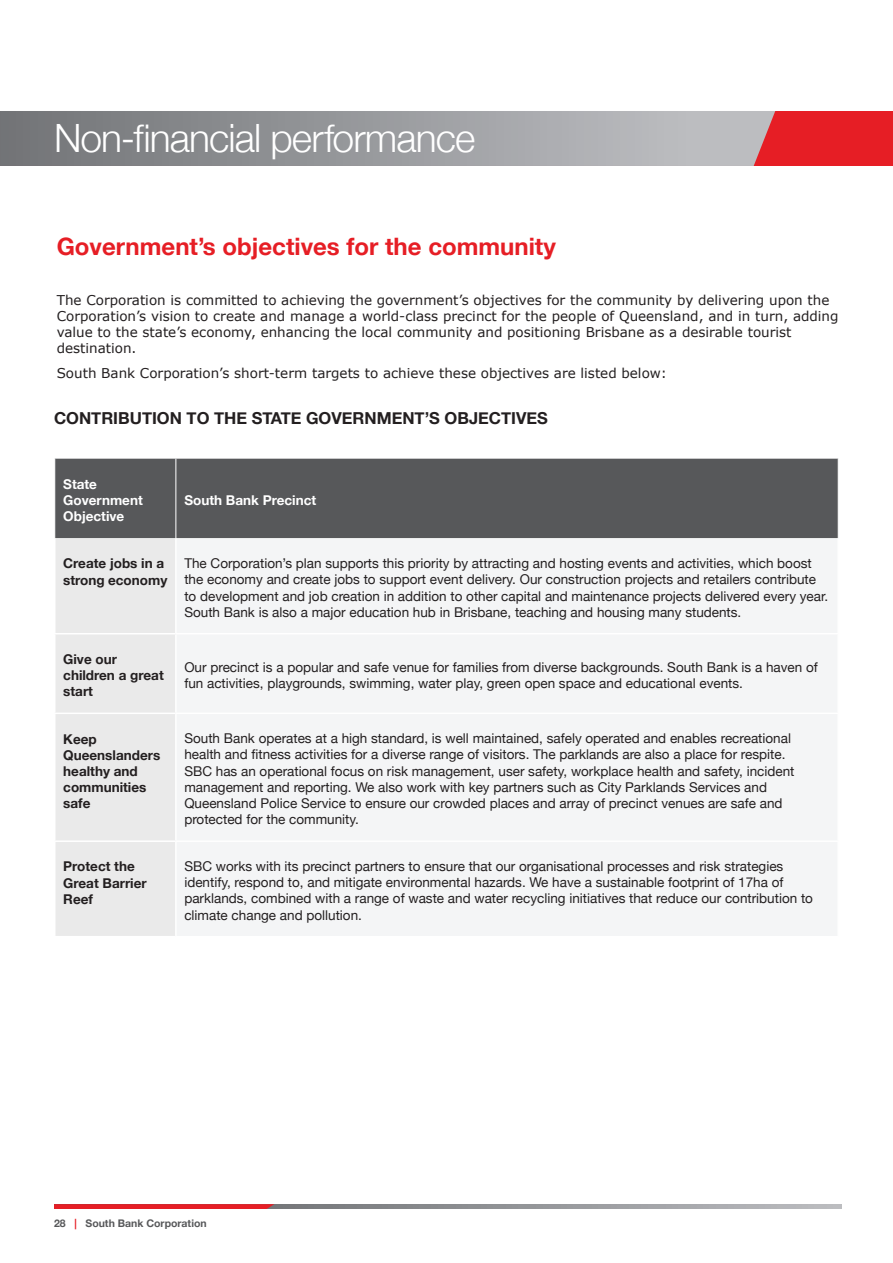
<style>
.page{position:relative;width:893px;height:1263px;background:#fff}
.page>*{position:absolute;margin:0;border:0;box-sizing:border-box;transform-origin:0 0}
.t1{font:300 39px "Helvetica Neue";letter-spacing:-.025em;color:#fff}
.t2{font:700 24px "Helvetica Neue";color:#e61e25}
.t3{font:700 16.5px "Helvetica Neue";color:#231f20}
.t4{font:13.5px/16.2px "Helvetica Neue";color:#231f20}
.t5{font:13.5px/16.2px "Verdana";color:#231f20}
.t6{font:700 13.5px/16.2px "Helvetica Neue";color:#231f20}
.t7{font:700 13.5px/16.2px "Helvetica Neue";color:#fff}
.t8{font:700 10.5px "Helvetica Neue";color:#57585a}
.s1{color:#e61e25}
</style>
<div class="page">
<div style="left:0;top:111px;width:893px;height:55px;background:#e61e25"></div>
<svg style="left:0;top:111px;width:775px;height:55px;background:#9a999d"></svg>
<div style="left:55px;top:459px;width:783px;height:79px;background:#57585a"></div>
<div style="left:56px;top:538px;width:119px;height:398px;background:#eaeaea"></div>
<div style="left:177px;top:538px;width:660px;height:398px;background:#f4f5f6"></div>
<hr style="left:175px;top:459px;width:1px;height:79px;background:#fff">
<hr style="left:54px;top:633px;width:122px;height:1px;background:#fff">
<hr style="left:176px;top:633px;width:663px;height:1px;background:#fff">
<hr style="left:54px;top:712px;width:122px;height:2px;background:#fff">
<hr style="left:176px;top:712px;width:663px;height:2px;background:#fff">
<hr style="left:54px;top:840px;width:122px;height:2px;background:#fff">
<hr style="left:176px;top:840px;width:663px;height:2px;background:#fff">
<svg style="left:274px;top:1204px;width:568px;height:5px;background:#97999c"></svg>
<svg style="left:54px;top:1204px;width:220px;height:5px"></svg>
<h1 class="t1" style="left:54px;top:106px;width:423px">Non-financial performance</h1>
<h2 class="t2" style="left:57px;top:228px;width:501px">Government’s objectives for the community</h2>
<p class="t5" style="left:57px;top:291px;width:783px">The Corporation is committed to achieving the government’s objectives for the community by delivering upon the Corporation’s vision to create and manage a world-class precinct for the people of Queensland, and in turn, adding value to the state’s economy, enhancing the local community and positioning Brisbane as a desirable tourist destination.</p>
<p class="t5" style="left:57px;top:365px;width:612px">South Bank Corporation’s short-term targets to achieve these objectives are listed below:</p>
<p class="t3" style="left:54px;top:405px;width:495px">CONTRIBUTION TO THE STATE GOVERNMENT’S OBJECTIVES</p>
<p class="t7" style="left:63px;top:476px;width:81px">State<br>Government<br>Objective</p>
<p class="t7" style="left:184px;top:492px;width:133px">South Bank Precinct</p>
<p class="t6" style="left:63px;top:556px;width:106px">Create jobs in a strong economy</p>
<p class="t4" style="left:184px;top:556px;width:645px">The Corporation’s plan supports this priority by attracting and hosting events and activities, which boost the economy and create jobs to support event delivery. Our construction projects and retailers contribute to development and job creation in addition to other capital and maintenance projects delivered every year.<br>South Bank is also a major education hub in Brisbane, teaching and housing many students.</p>
<p class="t6" style="left:63px;top:651px;width:102px">Give our children a great start</p>
<p class="t4" style="left:184px;top:660px;width:635px">Our precinct is a popular and safe venue for families from diverse backgrounds. South Bank is a haven of fun activities, playgrounds, swimming, water play, green open space and educational events.</p>
<p class="t6" style="left:63px;top:731px;width:98px">Keep<br>Queenslanders healthy and communities safe</p>
<p class="t4" style="left:184px;top:731px;width:612px">South Bank operates at a high standard, is well maintained, safely operated and enables recreational health and fitness activities for a diverse range of visitors. The parklands are also a place for respite.<br>SBC has an operational focus on risk management, user safety, workplace health and safety, incident management and reporting. We also work with key partners such as City Parklands Services and Queensland Police Service to ensure our crowded places and array of precinct venues are safe and protected for the community.</p>
<p class="t6" style="left:63px;top:859px;width:85px">Protect the<br>Great Barrier<br>Reef</p>
<p class="t4" style="left:184px;top:859px;width:630px">SBC works with its precinct partners to ensure that our organisational processes and risk strategies identify, respond to, and mitigate environmental hazards. We have a sustainable footprint of 17ha of parklands, combined with a range of waste and water recycling initiatives that reduce our contribution to climate change and pollution.</p>
<p class="t8" style="left:54px;top:1215px;width:154px">28 <span class="s1">|</span> South Bank Corporation</p>
</div>
